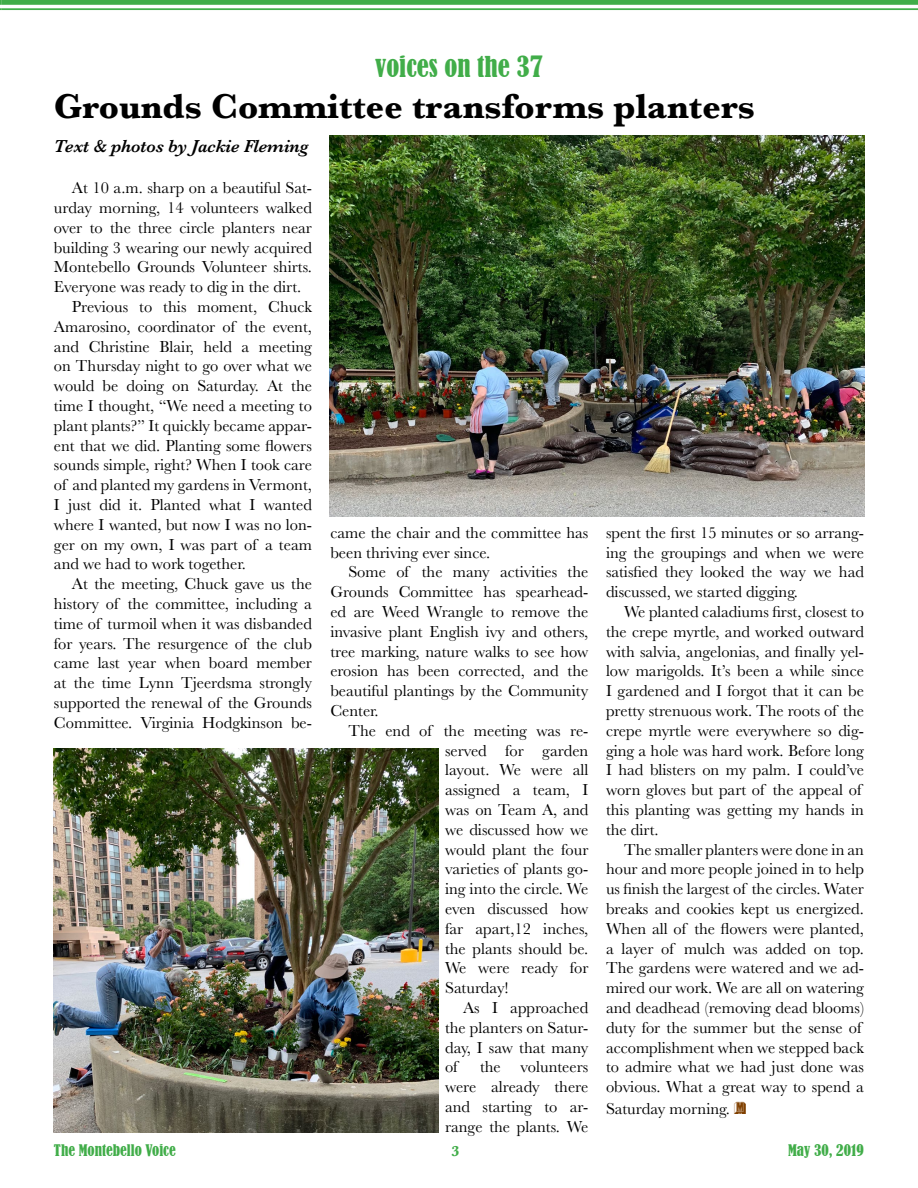
<style>
.page{position:relative;width:918px;height:1188px;background:#fff}
.page>*{position:absolute;margin:0;border:0;box-sizing:border-box;transform-origin:0 0}
.t1{font:700 36px "Baskerville";color:#000}
.t2{font:condensed 27px "Bernard";color:#41ad49}
.t3{font:italic 600 18px "Baskerville";letter-spacing:-.01em;color:#000}
.t4{font:16.5px/19.8px "Baskerville";color:#000;text-align:justify}
.t5{font:condensed 15px "Bernard";color:#41ad49}
.t6{font:700 15px "Baskerville";color:#41ad49}
.s1{font-family:"Buxom D";font-size:18px;color:#804000}
</style>
<div class="page">
<svg style="left:0;top:0;width:2px;height:10px"></svg>
<div style="left:2px;top:0;width:916px;height:5px;background:#41ad49"></div>
<hr style="left:2px;top:8px;width:916px;height:2px;background:#41ad49">
<img style="left:54px;top:748px;width:384px;height:385px">
<img style="left:329px;top:136px;width:536px;height:381px">
<h2 class="t2" style="left:375px;top:51px;width:169px">voices on the 37</h2>
<h1 class="t1" style="left:54px;top:81px;width:703px">Grounds Committee transforms planters</h1>
<p class="t3" style="left:54px;top:134px;width:256px">Text &amp; photos by Jackie Fleming</p>
<p class="t4" style="left:72px;top:178px;width:242px">At 10 a.m. sharp on a beautiful Sat-</p>
<p class="t4" style="left:54px;top:198px;width:259px">urday morning, 14 volunteers walked</p>
<p class="t4" style="left:54px;top:218px;width:260px">over to the three circle planters near</p>
<p class="t4" style="left:54px;top:238px;width:260px">building 3 wearing our newly acquired</p>
<p class="t4" style="left:54px;top:258px;width:259px">Montebello Grounds Volunteer shirts.</p>
<p class="t4" style="left:54px;top:277px;width:249px">Everyone was ready to dig in the dirt.</p>
<p class="t4" style="left:72px;top:297px;width:241px">Previous to this moment, Chuck</p>
<p class="t4" style="left:54px;top:317px;width:260px">Amarosino, coordinator of the event,</p>
<p class="t4" style="left:54px;top:337px;width:260px">and Christine Blair, held a meeting</p>
<p class="t4" style="left:54px;top:357px;width:260px">on Thursday night to go over what we</p>
<p class="t4" style="left:54px;top:376px;width:260px">would be doing on Saturday. At the</p>
<p class="t4" style="left:54px;top:396px;width:260px">time I thought, “We need a meeting to</p>
<p class="t4" style="left:54px;top:416px;width:260px">plant plants?” It quickly became appar-</p>
<p class="t4" style="left:54px;top:436px;width:259px">ent that we did. Planting some flowers</p>
<p class="t4" style="left:54px;top:456px;width:260px">sounds simple, right? When I took care</p>
<p class="t4" style="left:54px;top:475px;width:259px">of and planted my gardens in Vermont,</p>
<p class="t4" style="left:54px;top:495px;width:260px">I just did it. Planted what I wanted</p>
<p class="t4" style="left:54px;top:515px;width:260px">where I wanted, but now I was no lon-</p>
<p class="t4" style="left:54px;top:535px;width:260px">ger on my own, I was part of a team</p>
<p class="t4" style="left:54px;top:555px;width:193px">and we had to work together.</p>
<p class="t4" style="left:72px;top:574px;width:242px">At the meeting, Chuck gave us the</p>
<p class="t4" style="left:54px;top:594px;width:259px">history of the committee, including a</p>
<p class="t4" style="left:54px;top:614px;width:260px">time of turmoil when it was disbanded</p>
<p class="t4" style="left:54px;top:634px;width:260px">for years. The resurgence of the club</p>
<p class="t4" style="left:54px;top:654px;width:259px">came last year when board member</p>
<p class="t4" style="left:54px;top:673px;width:259px">at the time Lynn Tjeerdsma strongly</p>
<p class="t4" style="left:54px;top:693px;width:259px">supported the renewal of the Grounds</p>
<p class="t4" style="left:54px;top:713px;width:260px">Committee. Virginia Hodgkinson be-</p>
<p class="t4" style="left:330px;top:523px;width:259px">came the chair and the committee has been thriving ever since.</p>
<p class="t4" style="left:330px;top:562px;width:260px;text-indent:18px">Some of the many activities the Grounds Committee has spearhead&shy;ed are Weed Wrangle to remove the invasive plant English ivy and others, tree marking, nature walks to see how erosion has been corrected, and the beautiful plantings by the Community Center.</p>
<p class="t4" style="left:445px;top:721px;width:145px;text-indent:-97px">The end of the meeting was re&shy;served for garden layout. We were all assigned a team, I was on Team A, and we discussed how we would plant the four varieties of plants go&shy;ing into the circle. We even discussed how far apart,12 inches, the plants should be.<br>We were ready for Saturday!</p>
<p class="t4" style="left:445px;top:998px;width:145px;text-indent:18px">As I approached the planters on Satur&shy;day, I saw that many of</p>
<p class="t4" style="left:445px;top:1057px;width:145px;text-indent:35px">the volunteers were already there and starting to ar&shy;range the plants. We</p>
<p class="t4" style="left:606px;top:523px;width:260px">spent the first 15 minutes or so arrang&shy;ing the groupings and when we were satisfied they looked the way we had discussed, we started digging.</p>
<p class="t4" style="left:606px;top:602px;width:260px;text-align:left;text-indent:18px">We planted caladiums first, closest to the crepe myrtle, and worked outward with salvia, angelonias, and finally yel&shy;low marigolds. It’s been a while since I gardened and I forgot that it can be pretty strenuous work. The roots of the crepe myrtle were everywhere so dig&shy;ging a hole was hard work. Before long I had blisters on my palm. I could’ve worn gloves but part of the appeal of this planting was getting my hands in the dirt.</p>
<p class="t4" style="left:606px;top:840px;width:260px;text-align:left;text-indent:18px">The smaller planters were done in an hour and more people joined in to help us finish the largest of the circles. Water breaks and cookies kept us energized.<br>When all of the flowers were planted, a layer of mulch was added on top.<br>The gardens were watered and we ad&shy;mired our work. We are all on watering and deadhead (removing dead blooms) duty for the summer but the sense of accomplishment when we stepped back to admire what we had just done was obvious. What a great way to spend a</p>
<p class="t4" style="left:606px;top:1099px;width:142px">Saturday morning. <span class="s1">M</span></p>
<p class="t5" style="left:54px;top:1141px;width:123px">The Montebello Voice</p>
<p class="t6" style="left:451px;top:1140px;width:10px">3</p>
<p class="t5" style="left:788px;top:1141px;width:77px">May 30, 2019</p>
</div>
